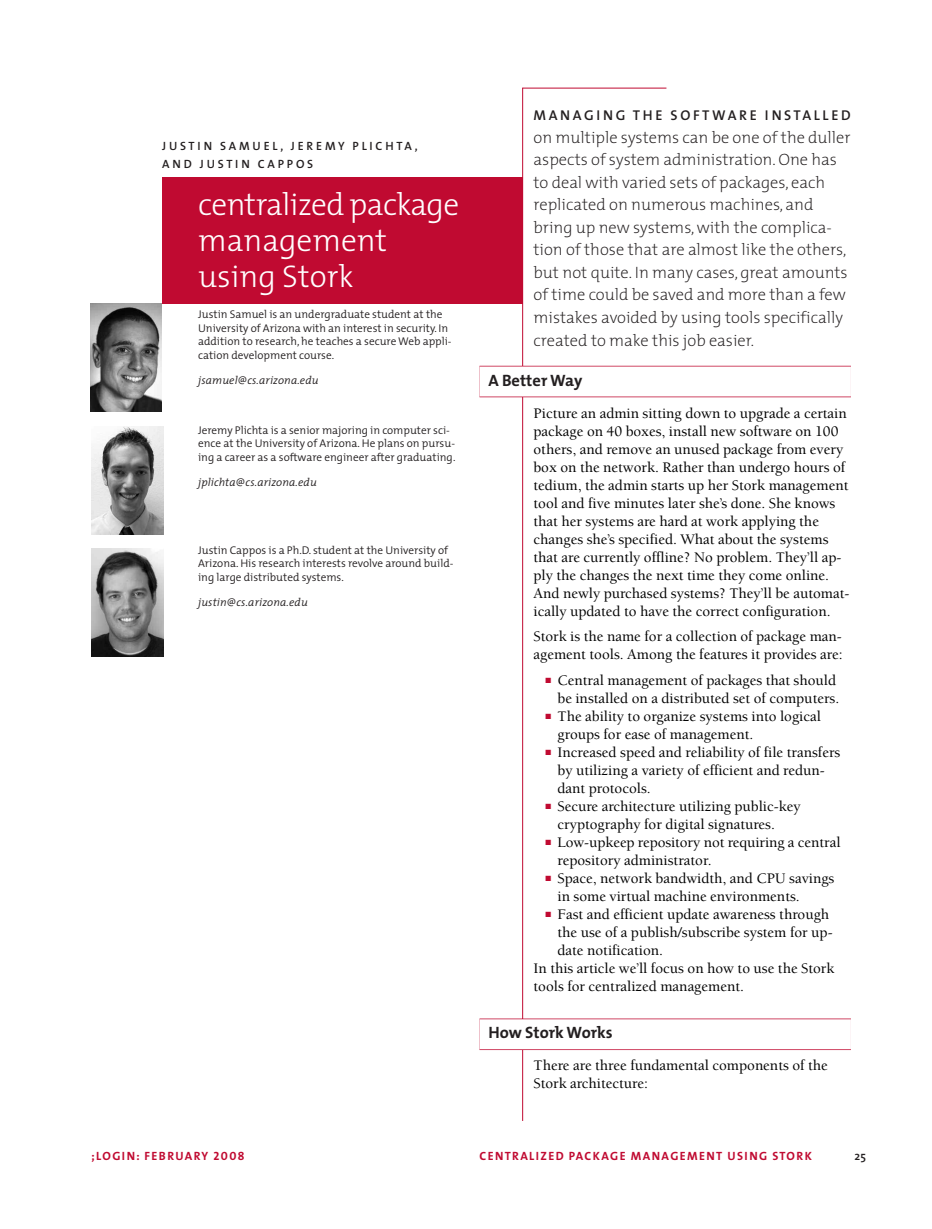
<style>
.page{position:relative;width:932px;height:1229px;background:#fff}
.page>*{position:absolute;margin:0;border:0;box-sizing:border-box;transform-origin:0 0}
.t1{font:300 31.5px/36px "The Mix";letter-spacing:-.015em;color:#fff}
.t2{font:200 16.5px/22.5px "The Mix";color:#231f20}
.t3{font:700 16.5px "The Mix";color:#231f20}
.t4{font:500 15px/18px "Berkeley";color:#000}
.t5{font:600 14.25px "The Mix";letter-spacing:.185em;color:#231f20}
.t6{font:12px "The Mix Bold Caps";letter-spacing:.115em;color:#c00a31}
.t7{font:12px/18px "The Mix Semi Bold Caps";letter-spacing:.235em;color:#231f20}
.t8{font:600 12px "The Mix";color:#231f20}
.t9{font:300 11.25px/13.5px "The Mix";color:#231f20}
.t10{font:italic 300 11.25px "The Mix";letter-spacing:.01em;color:#231f20}
.s1{color:#c00a31}
</style>
<div class="page">
<img style="left:92px;top:426px;width:71px;height:108px">
<img style="left:92px;top:548px;width:71px;height:108px">
<img style="left:90px;top:303px;width:72px;height:108px">
<div style="left:162px;top:177px;width:361px;height:126px;background:#c00a31"></div>
<hr style="left:522px;top:88px;width:144px;height:1px;background:#c00a31">
<hr style="left:522px;top:88px;width:1px;height:1032px;background:#c00a31">
<div style="left:479px;top:366px;width:371px;height:31px;background:#e18d9f"></div>
<div style="left:479px;top:366px;width:371px;height:30px;background:#fff"></div>
<svg style="left:479px;top:1018px;width:371px;height:32px"></svg>
<div style="left:479px;top:1019px;width:371px;height:30px;background:#fff"></div>
<p class="t7" style="left:162px;top:138px;width:257px">JUSTIN SAMUEL, JEREMY PLICHTA,<br>AND JUSTIN CAPPOS</p>
<h1 class="t1" style="left:198px;top:190px;width:263px">centralized package management using Stork</h1>
<p class="t9" style="left:198px;top:309px;width:255px">Justin Samuel is an undergraduate student at the University of Arizona with an interest in security. In addition to research, he teaches a secureWeb appli&shy;cation development course.</p>
<p class="t10" style="left:198px;top:376px;width:122px">jsamuel@cs.arizona.edu</p>
<p class="t9" style="left:198px;top:424px;width:259px">Jeremy Plichta is a senior majoring in computer sci&shy;ence at the University of Arizona. He plans on pursu&shy;ing a career as a software engineer after graduating.</p>
<p class="t10" style="left:198px;top:478px;width:120px">jplichta@cs.arizona.edu</p>
<p class="t9" style="left:198px;top:544px;width:257px">Justin Cappos is a Ph.D. student at the University of<br>Arizona. His research interests revolve around build&shy;ing large distributed systems.</p>
<p class="t10" style="left:198px;top:598px;width:111px">justin@cs.arizona.edu</p>
<p class="t5" style="left:533px;top:111px;width:318px">MANAGING THE SOFTWARE INSTALLED</p>
<p class="t2" style="left:533px;top:128px;width:319px">on multiple systems can be one of the duller aspects of system administration. One has to deal with varied sets of packages, each replicated on numerous machines, and bring up new systems,with the complica&shy;tion of those that are almost like the others, but not quite. In many cases, great amounts of time could be saved and more than a few mistakes avoided by using tools specifically created to make this job easier.</p>
<p class="t3" style="left:488px;top:374px;width:95px">A Better Way</p>
<p class="t4" style="left:533px;top:405px;width:317px">Picture an admin sitting down to upgrade a certain package on 40 boxes, install new software on 100 others, and remove an unused package from every box on the network. Rather than undergo hours of tedium, the admin starts up her Stork management tool and five minutes later she’s done. She knows that her systems are hard at work applying the changes she’s specified. What about the systems that are currently offline? No problem. They’ll ap&shy;ply the changes the next time they come online.<br>And newly purchased systems? They’ll be automat&shy;ically updated to have the correct configuration.</p>
<p class="t4" style="left:533px;top:628px;width:311px">Stork is the name for a collection of package man&shy;agement tools. Among the features it provides are:</p>
<p class="t4" style="left:545px;top:672px;width:295px;text-align:right"><span class="s1">■</span> Central management of packages that should be installed on a distributed set of computers.</p>
<p class="t4" style="left:557px;top:708px;width:265px;text-indent:-12px"><span class="s1">■</span> The ability to organize systems into logical groups for ease of management.</p>
<p class="t4" style="left:557px;top:744px;width:284px;text-indent:-12px"><span class="s1">■</span> Increased speed and reliability of file transfers by utilizing a variety of efficient and redun&shy;dant protocols.</p>
<p class="t4" style="left:557px;top:798px;width:245px;text-indent:-12px"><span class="s1">■</span> Secure architecture utilizing public-key cryptography for digital signatures.</p>
<p class="t4" style="left:557px;top:834px;width:284px;text-indent:-12px"><span class="s1">■</span> Low-upkeep repository not requiring a central repository administrator.</p>
<p class="t4" style="left:557px;top:870px;width:278px;text-indent:-12px"><span class="s1">■</span> Space, network bandwidth, and CPU savings in some virtual machine environments.</p>
<p class="t4" style="left:545px;top:906px;width:285px"><span class="s1">■</span> Fast and efficient update awareness through</p>
<p class="t4" style="left:557px;top:924px;width:276px">the use of a publish/subscribe system for up-</p>
<p class="t4" style="left:557px;top:942px;width:107px">date notification.</p>
<p class="t4" style="left:533px;top:960px;width:302px">In this article we’ll focus on how to use the Stork</p>
<p class="t4" style="left:533px;top:978px;width:212px">tools for centralized management.</p>
<p class="t3" style="left:488px;top:1027px;width:126px">How Stork Works</p>
<p class="t4" style="left:533px;top:1057px;width:296px">There are three fundamental components of the<br>Stork architecture:</p>
<p class="t6" style="left:92px;top:1152px;width:154px">;LOGIN: FEBRUARY 2008</p>
<p class="t6" style="left:479px;top:1152px;width:334px">CENTRALIZED PACKAGE MANAGEMENT USING STORK</p>
<p class="t8" style="left:854px;top:1152px;width:13px">25</p>
</div>
